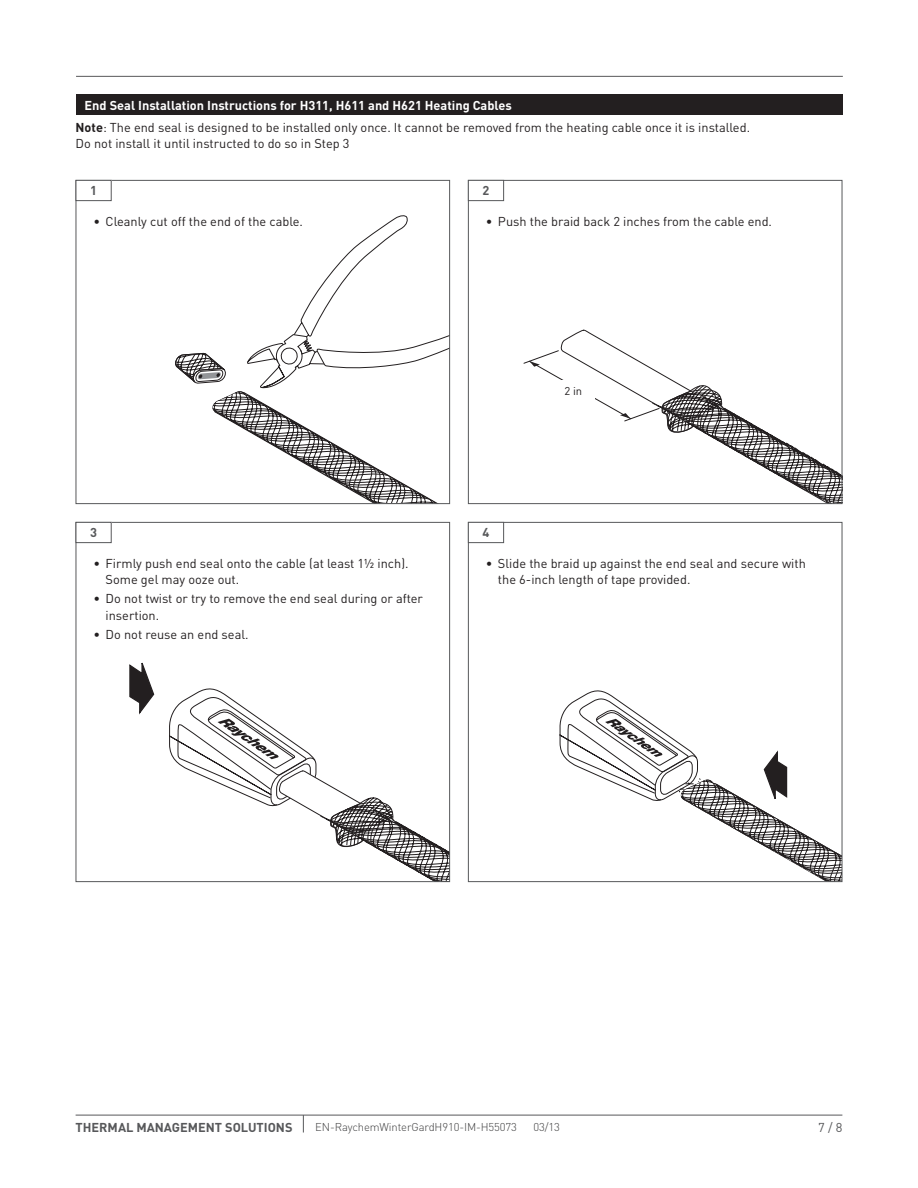
<style>
.page{position:relative;width:918px;height:1188px;background:#fff}
.page>*{position:absolute;margin:0;border:0;box-sizing:border-box;transform-origin:0 0}
.t1{font:12.75px/16.2px "DIN Pro";color:#231f20}
.t2{font:700 12.75px "DIN Pro";color:#fff}
.t3{font:700 12.75px "DIN Pro";color:#57585a}
.t4{font:12.75px "DIN Pro";color:#57585a}
.t5{font:300 11.25px "DIN Pro";letter-spacing:-.01em;color:#3e3e3f}
.t6{font:11.25px "DIN Pro";color:#231f20}
.s1{font-weight:700}
</style>
<div class="page">
<hr style="left:76px;top:76px;width:767px;height:1px;background:#57585a">
<hr style="left:76px;top:1115px;width:766px;height:1px;background:#57585a">
<svg style="left:303px;top:1115px;width:1px;height:18px"></svg>
<svg style="left:175px;top:215px;width:273px;height:287px"></svg>
<div style="left:76px;top:180px;width:374px;height:324px;border:1px solid #57585a"></div>
<svg style="left:129px;top:662px;width:26px;height:53px"></svg>
<svg style="left:169px;top:688px;width:279px;height:192px"></svg>
<div style="left:76px;top:522px;width:374px;height:360px;border:1px solid #57585a"></div>
<div style="left:76px;top:180px;width:36px;height:21px;border:1px solid #57585a"></div>
<div style="left:76px;top:522px;width:36px;height:21px;border:1px solid #57585a"></div>
<svg style="left:524px;top:330px;width:316px;height:172px"></svg>
<div style="left:468px;top:180px;width:374px;height:324px;border:1px solid #57585a"></div>
<svg style="left:559px;top:690px;width:281px;height:190px"></svg>
<div style="left:468px;top:522px;width:374px;height:360px;border:1px solid #57585a"></div>
<div style="left:468px;top:180px;width:36px;height:21px;border:1px solid #57585a"></div>
<div style="left:468px;top:522px;width:36px;height:21px;border:1px solid #57585a"></div>
<div style="left:76px;top:94px;width:766px;height:22px;background:#231f20"></div>
<p class="t2" style="left:85px;top:97px;width:429px">End Seal Installation Instructions for H311, H611 and H621 Heating Cables</p>
<p class="t1" style="left:76px;top:120px;width:676px;line-height:15.3px"><span class="s1">Note</span>: The end seal is designed to be installed only once. It cannot be removed from the heating cable once it is installed.<br>Do not install it until instructed to do so in Step 3</p>
<p class="t3" style="left:90px;top:182px;width:8px">1</p>
<p class="t1" style="left:94px;top:213px;width:211px">• Cleanly cut off the end of the cable.</p>
<p class="t3" style="left:483px;top:182px;width:8px">2</p>
<p class="t1" style="left:486px;top:213px;width:288px">• Push the braid back 2 inches from the cable end.</p>
<p class="t3" style="left:90px;top:524px;width:8px">3</p>
<p class="t1" style="left:106px;top:555px;width:305px;text-indent:-12px">• Firmly push end seal onto the cable (at least 1½ inch).<br>Some gel may ooze out.</p>
<p class="t1" style="left:106px;top:590px;width:319px;text-indent:-12px">• Do not twist or try to remove the end seal during or after insertion.</p>
<p class="t1" style="left:94px;top:626px;width:157px">• Do not reuse an end seal.</p>
<p class="t3" style="left:483px;top:524px;width:8px">4</p>
<p class="t6" style="left:564px;top:383px;width:19px">2 in</p>
<p class="t1" style="left:498px;top:555px;width:309px;text-indent:-12px">• Slide the braid up against the end seal and secure with the 6-inch length of tape provided.</p>
<p class="t3" style="left:76px;top:1119px;width:218px">THERMAL MANAGEMENT SOLUTIONS</p>
<p class="t5" style="left:315px;top:1119px;width:203px">EN-RaychemWinterGardH910-IM-H55073</p>
<p class="t5" style="left:533px;top:1119px;width:28px">03/13</p>
<p class="t4" style="left:818px;top:1119px;width:26px">7 / 8</p>
</div>
